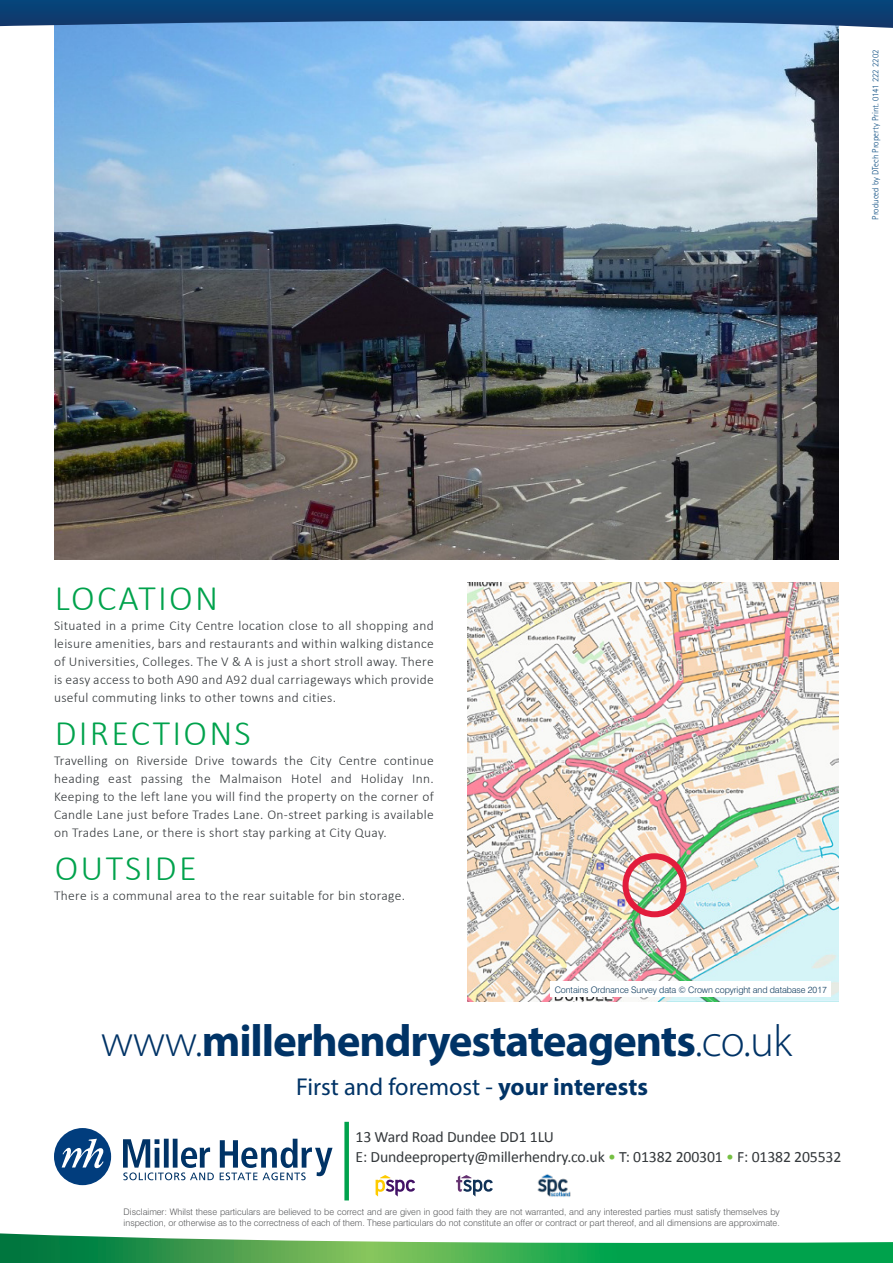
<style>
.page{position:relative;width:893px;height:1263px;background:#fff}
.page>*{position:absolute;margin:0;border:0;box-sizing:border-box;transform-origin:0 0}
.web{font:700 45px "Myriad Pro";letter-spacing:-.025em;color:#036}
.Sub_Heading{font:300 36px "Calibri";letter-spacing:.065em;color:#00a24c}
.First___Foremost{font:24.45px "Myriad Pro";color:#036}
.address_back{font:15.75px "Calibri";letter-spacing:-.01em;color:#34383b}
.Body_Text{font:300 13.5px/18px "Calibri";letter-spacing:.025em;color:#34383b;text-align:justify}
.Disclaimer{font:300 9px/10.5px "Swiss 721 BT";color:#57585a}
.Address_front_page{font:300 9px "Swiss 721 BT";letter-spacing:-.01em;color:#0b395c}
.Dtech_details{font:300 9px "Rotis Sans Serif";color:#08497f}
.s1{font-weight:300}
.s2{font-weight:700}
.s3{color:#76c043}
</style>
<div class="page">
<svg style="left:123px;top:1139px;width:210px;height:41px"></svg>
<div style="left:54px;top:1128px;width:57px;height:57px;background:#013d7d;border-radius:50%"></div>
<svg style="left:62px;top:1139px;width:42px;height:29px"></svg>
<div style="left:344px;top:1122px;width:5px;height:78px;background:#00a24c"></div>
<svg style="left:376px;top:1175px;width:39px;height:21px"></svg>
<img style="left:537px;top:1174px;width:34px;height:23px">
<svg style="left:456px;top:1175px;width:37px;height:21px"></svg>
<img style="left:54px;top:40px;width:785px;height:519px">
<img style="left:468px;top:583px;width:371px;height:418px">
<div style="left:622px;top:853px;width:65px;height:64px;border:6px solid #e21c3c;border-radius:50%"></div>
<div style="left:550px;top:981px;width:281px;height:16px;background:#fff"></div>
<svg style="left:0;top:0;width:893px;height:40px"></svg>
<svg style="left:0;top:1233px;width:893px;height:30px"></svg>
<p class="Dtech_details" style="left:870px;top:220px;width:171px;rotate:-90deg">Produced by DTech Property Print. 0141 222 2202</p>
<p class="Sub_Heading" style="left:55px;top:575px;width:165px">LOCATION</p>
<p class="Body_Text" style="left:54px;top:616px;width:381px">Situated in a prime City Centre location close to all shopping and leisure amenities, bars and restaurants and within walking distance of Universities, Colleges. The V &amp; A is just a short stroll away. There is easy access to both A90 and A92 dual carriageways which provide useful commuting links to other towns and cities.</p>
<p class="Sub_Heading" style="left:55px;top:710px;width:198px">DIRECTIONS</p>
<p class="Body_Text" style="left:54px;top:751px;width:381px">Travelling on Riverside Drive towards the City Centre continue heading east passing the Malmaison Hotel and Holiday Inn.<br>Keeping to the left lane you will find the property on the corner of Candle Lane just before Trades Lane. On-street parking is available on Trades Lane, or there is short stay parking at City Quay.</p>
<p class="Sub_Heading" style="left:55px;top:845px;width:144px">OUTSIDE</p>
<p class="Body_Text" style="left:54px;top:886px;width:353px">There is a communal area to the rear suitable for bin storage.</p>
<p class="Address_front_page" style="left:555px;top:984px;width:274px">Contains Ordnance Survey data © Crown copyright and database 2017</p>
<p class="web" style="left:101px;top:1011px;width:693px"><span class="s1">www.</span>millerhendryestateagents<span class="s1">.co.uk</span></p>
<p class="First___Foremost" style="left:296px;top:1072px;width:353px">First and foremost - <span class="s2">your interests</span></p>
<p class="address_back" style="left:356px;top:1127px;width:200px">13 Ward Road Dundee DD1 1LU</p>
<p class="address_back" style="left:356px;top:1146px;width:487px">E: Dundeeproperty@millerhendry.co.uk <span class="s3">•</span> T: 01382 200301 <span class="s3">•</span> F: 01382 205532</p>
<p class="Disclaimer" style="left:124px;top:1206px;width:658px">Disclaimer: Whilst these particulars are believed to be correct and are given in good faith they are not warranted, and any interested parties must satisfy themselves by inspection, or otherwise as to the correctness of each of them. These particulars do not constitute an offer or contract or part thereof, and all dimensions are approximate.</p>
</div>
